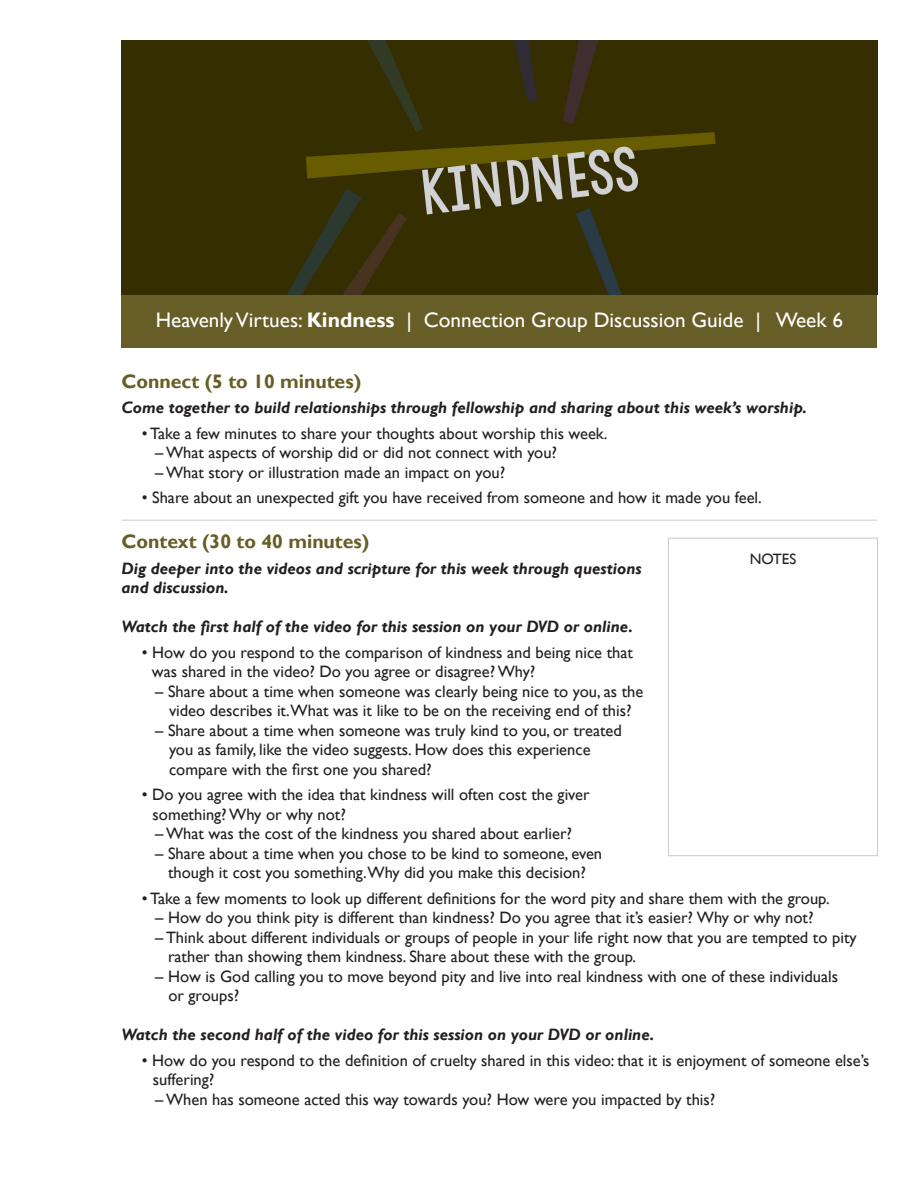
<style>
.page{position:relative;width:918px;height:1188px;background:#fff}
.page>*{position:absolute;margin:0;border:0;box-sizing:border-box;transform-origin:0 0}
.t1{font:21px "Gill Sans";color:#fff}
.t2{font:700 19.5px "Gill Sans";color:#675d26}
.t3{font:16.5px "Gill Sans";color:#231f20}
.t4{font:italic 700 16.5px/19.5px "Gill Sans";color:#231f20}
.t5{font:15px "Gill Sans";color:#231f20}
.s1{font-weight:700}
</style>
<div class="page">
<img style="left:122px;top:40px;width:756px;height:255px">
<div style="left:122px;top:295px;width:756px;height:53px;background:#675d26"></div>
<hr style="left:122px;top:520px;width:756px;height:1px;background:#cdcaca">
<div style="left:668px;top:538px;width:210px;height:318px;border:1px solid #cdcaca"></div>
<p class="t1" style="left:156px;top:308px;width:689px">Heavenly Virtues: <span class="s1">Kindness</span> | Connection Group Discussion Guide | Week 6</p>
<p class="t2" style="left:122px;top:369px;width:241px">Connect (5 to 10 minutes)</p>
<p class="t4" style="left:122px;top:398px;width:687px">Come together to build relationships through fellowship and sharing about this week’s worship.</p>
<p class="t3" style="left:142px;top:423px;width:467px">• Take a few minutes to share your thoughts about worship this week.</p>
<p class="t3" style="left:155px;top:443px;width:403px">– What aspects of worship did or did not connect with you?</p>
<p class="t3" style="left:155px;top:462px;width:352px">– What story or illustration made an impact on you?</p>
<p class="t3" style="left:142px;top:488px;width:622px">• Share about an unexpected gift you have received from someone and how it made you feel.</p>
<p class="t2" style="left:122px;top:530px;width:249px">Context (30 to 40 minutes)</p>
<p class="t4" style="left:122px;top:559px;width:522px">Dig deeper into the videos and scripture for this week through questions and discussion.</p>
<p class="t4" style="left:122px;top:617px;width:513px">Watch the first half of the video for this session on your DVD or online.</p>
<p class="t3" style="left:142px;top:642px;width:493px">• How do you respond to the comparison of kindness and being nice that</p>
<p class="t3" style="left:152px;top:662px;width:385px">was shared in the video? Do you agree or disagree? Why?</p>
<p class="t3" style="left:155px;top:681px;width:490px">– Share about a time when someone was clearly being nice to you, as the</p>
<p class="t3" style="left:169px;top:701px;width:464px">video describes it.What was it like to be on the receiving end of this?</p>
<p class="t3" style="left:155px;top:720px;width:468px">– Share about a time when someone was truly kind to you, or treated</p>
<p class="t3" style="left:169px;top:740px;width:423px">you as family, like the video suggests. How does this experience</p>
<p class="t3" style="left:169px;top:759px;width:264px">compare with the first one you shared?</p>
<p class="t3" style="left:142px;top:785px;width:449px">• Do you agree with the idea that kindness will often cost the giver</p>
<p class="t3" style="left:153px;top:804px;width:195px">something? Why or why not?</p>
<p class="t3" style="left:155px;top:824px;width:418px">– What was the cost of the kindness you shared about earlier?</p>
<p class="t3" style="left:155px;top:843px;width:448px">– Share about a time when you chose to be kind to someone, even</p>
<p class="t3" style="left:168px;top:863px;width:419px">though it cost you something.Why did you make this decision?</p>
<p class="t3" style="left:142px;top:888px;width:689px">• Take a few moments to look up different definitions for the word pity and share them with the group.</p>
<p class="t3" style="left:155px;top:908px;width:660px">– How do you think pity is different than kindness? Do you agree that it’s easier? Why or why not?</p>
<p class="t3" style="left:155px;top:927px;width:703px">– Think about different individuals or groups of people in your life right now that you are tempted to pity</p>
<p class="t3" style="left:168px;top:947px;width:470px">rather than showing them kindness. Share about these with the group.</p>
<p class="t3" style="left:155px;top:966px;width:684px">– How is God calling you to move beyond pity and live into real kindness with one of these individuals</p>
<p class="t3" style="left:168px;top:986px;width:72px">or groups?</p>
<p class="t4" style="left:122px;top:1025px;width:535px">Watch the second half of the video for this session on your DVD or online.</p>
<p class="t3" style="left:142px;top:1050px;width:729px">• How do you respond to the definition of cruelty shared in this video: that it is enjoyment of someone else’s</p>
<p class="t3" style="left:153px;top:1070px;width:63px">suffering?</p>
<p class="t3" style="left:155px;top:1089px;width:562px">– When has someone acted this way towards you? How were you impacted by this?</p>
<p class="t5" style="left:750px;top:550px;width:48px">NOTES</p>
</div>
